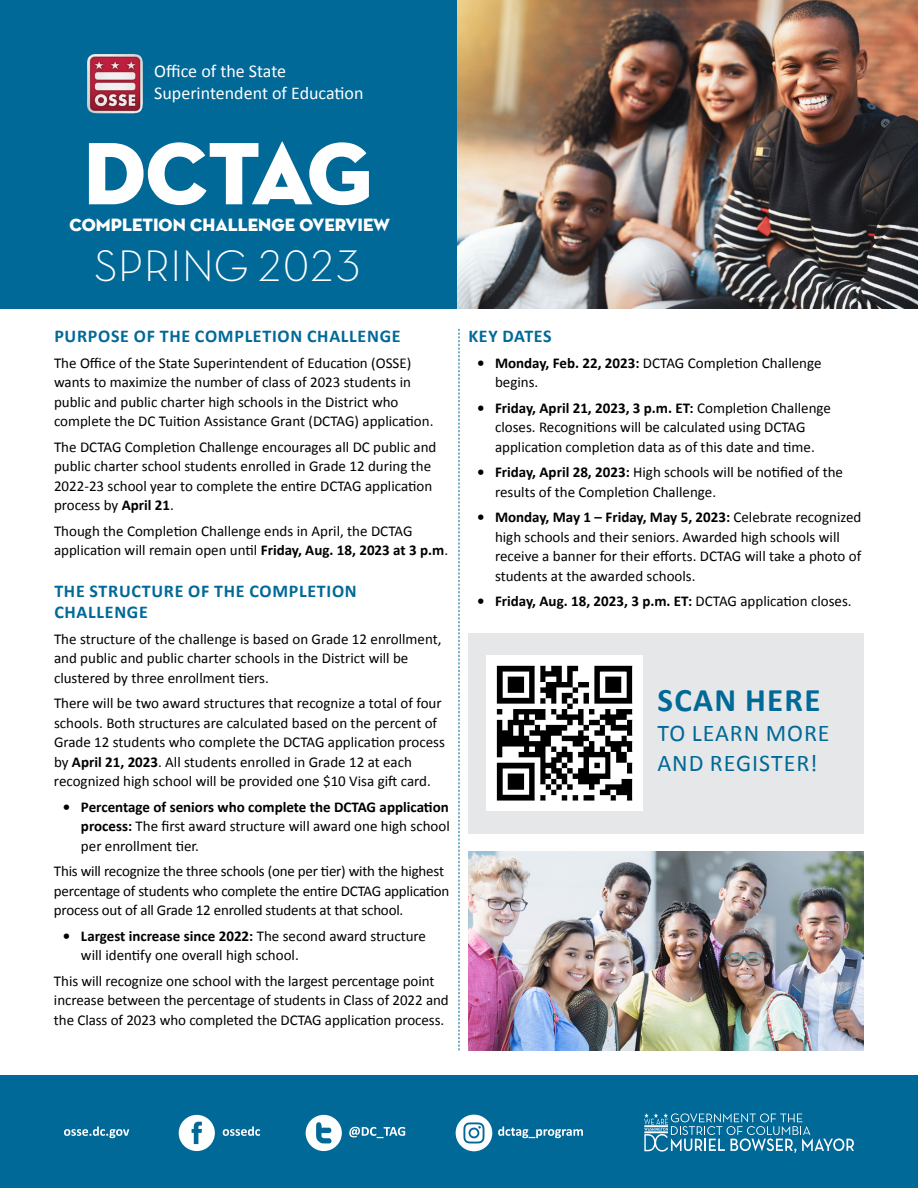
<style>
.page{position:relative;width:918px;height:1188px;background:#fff}
.page>*{position:absolute;margin:0;border:0;box-sizing:border-box;transform-origin:0 0}
.t1{font:90px "Neutra Disp Titling";letter-spacing:-.035em;color:#fff}
.t2{font:45px "Neutra Text TF Light Alt";color:#fff}
.t3{font:700 33px "Calibri";letter-spacing:.04em;color:#006998}
.t4{font:24px/30px "Calibri";letter-spacing:.04em;color:#006998}
.t5{font:700 18px/21px "Calibri";letter-spacing:.04em;color:#006998}
.t6{font:18px/21.6px "Calibri";color:#fff}
.t7{font:18px "Neutra Disp Titling";color:#fff}
.t8{font:15px/19.5px "Calibri";color:#000}
.t9{font:700 15px "Calibri";color:#000}
.s1{font-weight:700}
.s2{font-weight:400}
</style>
<div class="page">
<div style="left:0;top:0;width:918px;height:308px;background:#006998"></div>
<img style="left:458px;top:0;width:460px;height:308px">
<div style="left:0;top:1076px;width:918px;height:112px;background:#006998"></div>
<svg style="left:179px;top:1115px;width:36px;height:36px"></svg>
<svg style="left:306px;top:1115px;width:36px;height:36px"></svg>
<svg style="left:644px;top:1113px;width:210px;height:40px"></svg>
<svg style="left:456px;top:1115px;width:36px;height:36px"></svg>
<svg style="left:498px;top:1126px;width:85px;height:12px"></svg>
<svg style="left:349px;top:1127px;width:56px;height:11px"></svg>
<svg style="left:223px;top:1126px;width:37px;height:10px"></svg>
<svg style="left:64px;top:1126px;width:65px;height:12px"></svg>
<img style="left:87px;top:54px;width:56px;height:60px">
<svg style="left:459px;top:329px;width:1px;height:722px"></svg>
<div style="left:468px;top:633px;width:395px;height:200px;background:#e6e7e8"></div>
<img style="left:487px;top:655px;width:156px;height:156px">
<img style="left:468px;top:851px;width:396px;height:200px">
<p class="t6" style="left:154px;top:60px;width:211px">Office of the State<br>Superintendent of Education</p>
<h1 class="t1" style="left:84px;top:117px;width:290px">DCTAG</h1>
<p class="t7" style="left:70px;top:214px;width:322px">COMPLETION CHALLENGE OVERVIEW</p>
<h2 class="t2" style="left:94px;top:238px;width:269px">SPRING 2023</h2>
<p class="t5" style="left:54px;top:325px;width:348px">PURPOSE OF THE COMPLETION CHALLENGE</p>
<p class="t8" style="left:54px;top:353px;width:381px">The Office of the State Superintendent of Education (OSSE) wants to maximize the number of class of 2023 students in public and public charter high schools in the District who complete the DC Tuition Assistance Grant (DCTAG) application.</p>
<p class="t8" style="left:54px;top:437px;width:384px">The DCTAG Completion Challenge encourages all DC public and public charter school students enrolled in Grade 12 during the 2022-23 school year to complete the entire DCTAG application process by <span class="s1">April 21</span>.</p>
<p class="t8" style="left:54px;top:521px;width:396px">Though the Completion Challenge ends in April, the DCTAG application will remain open until <span class="s1">Friday, Aug. 18, 2023 at 3 p.m</span>.</p>
<p class="t5" style="left:54px;top:580px;width:304px">THE STRUCTURE OF THE COMPLETION<br>CHALLENGE</p>
<p class="t8" style="left:54px;top:629px;width:389px">The structure of the challenge is based on Grade 12 enrollment, and public and public charter schools in the District will be clustered by three enrollment tiers.</p>
<p class="t8" style="left:54px;top:694px;width:392px">There will be two award structures that recognize a total of four schools. Both structures are calculated based on the percent of Grade 12 students who complete the DCTAG application process by <span class="s1">April 21, 2023</span>. All students enrolled in Grade 12 at each recognized high school will be provided one $10 Visa gift card.</p>
<p class="t8" style="left:81px;top:797px;width:370px;text-align:justify;text-indent:-18px"><span class="s1">• Percentage of seniors who complete the DCTAG application process:</span> The first award structure will award one high school per enrollment tier.</p>
<p class="t8" style="left:54px;top:862px;width:397px">This will recognize the three schools (one per tier) with the highest percentage of students who complete the entire DCTAG application process out of all Grade 12 enrolled students at that school.</p>
<p class="t8" style="left:81px;top:926px;width:347px;text-indent:-18px"><span class="s1">• Largest increase since 2022:</span> The second award structure will identify one overall high school.</p>
<p class="t8" style="left:54px;top:971px;width:396px">This will recognize one school with the largest percentage point increase between the percentage of students in Class of 2022 and the Class of 2023 who completed the DCTAG application process.</p>
<p class="t5" style="left:468px;top:325px;width:85px">KEY DATES</p>
<p class="t8" style="left:495px;top:353px;width:328px;text-indent:-18px"><span class="s1">• Monday, Feb. 22, 2023:</span> DCTAG Completion Challenge begins.</p>
<p class="t8" style="left:477px;top:398px;width:356px;text-align:center"><span class="s1">• Friday, April 21, 2023, 3 p.m. ET:</span> Completion Challenge closes. Recognitions will be calculated using DCTAG application completion data as of this date and time.</p>
<p class="t8" style="left:495px;top:463px;width:350px;text-indent:-18px"><span class="s1">• Friday, April 28, 2023:</span> High schools will be notified of the results of the Completion Challenge.</p>
<p class="t8" style="left:495px;top:508px;width:368px;text-indent:-18px"><span class="s1">• Monday, May 1 – Friday, May 5, 2023:</span> Celebrate recognized high schools and their seniors. Awarded high schools will receive a banner for their efforts. DCTAG will take a photo of students at the awarded schools.</p>
<p class="t9" style="left:477px;top:591px;width:376px">• Friday, Aug. 18, 2023, 3 p.m. ET: <span class="s2">DCTAG application closes.</span></p>
<h3 class="t3" style="left:658px;top:677px;width:164px">SCAN HERE</h3>
<h3 class="t4" style="left:657px;top:718px;width:174px">TO LEARN MORE<br>AND REGISTER!</h3>
</div>
